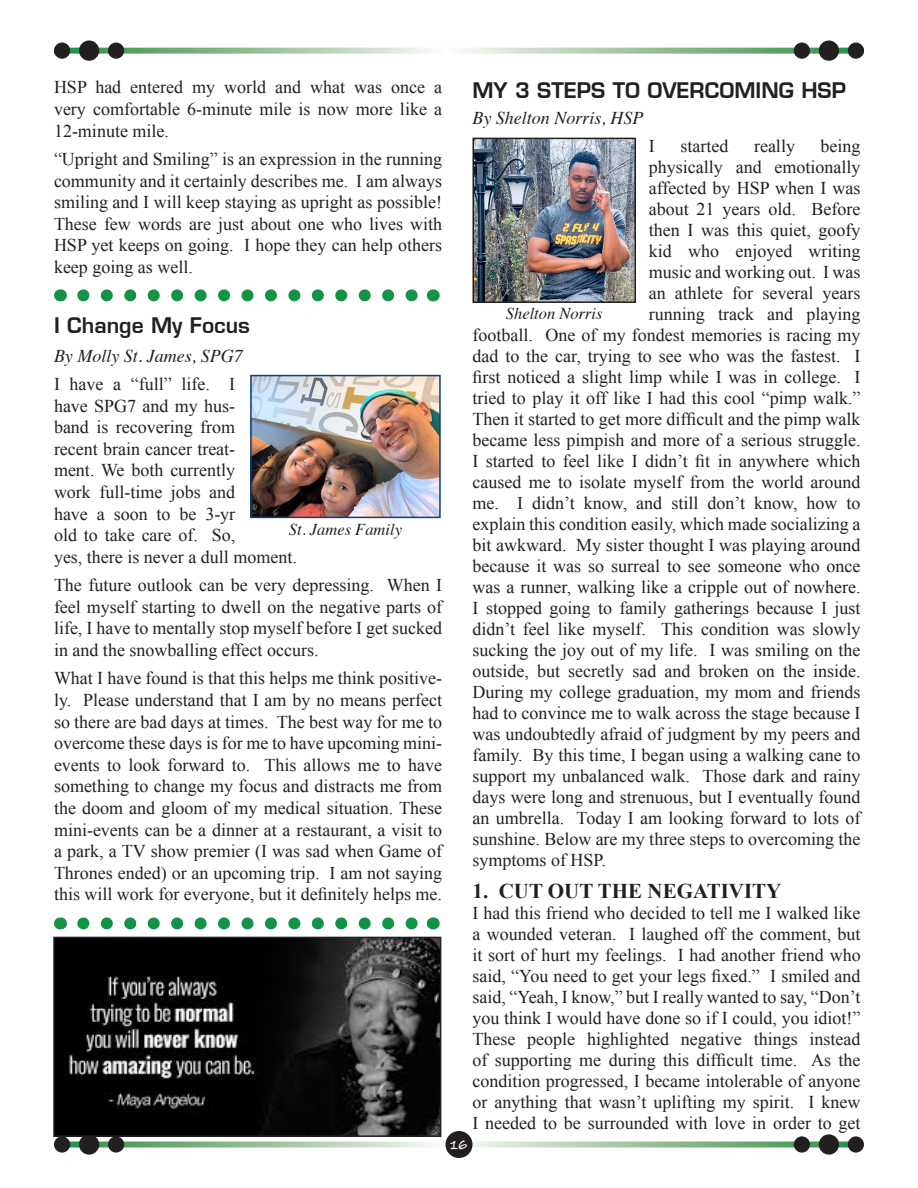
<style>
.page{position:relative;width:918px;height:1188px;background:#fff}
.page>*{position:absolute;margin:0;border:0;box-sizing:border-box;transform-origin:0 0}
.Normal_wrd_85{font:600 21px "Eurostile LT";color:#231f20}
.Normal_wrd_85-2{font:700 21px "Times New Roman";color:#231f20}
.x_msonormal{font:600 21px "Eurostile LT";color:#231f20}
.Normal_wrd_85-3{font:18px/21px "Times New Roman";color:#231f20;text-align:justify}
.x_msonormal-2{font:18px/21.6px "Times New Roman";color:#231f20;text-align:justify}
.Normal__Web__wrd_7{font:18px/21.6px "Times New Roman";color:#231f20;text-align:justify}
.x_msonormal-3{font:italic 18px "Times";color:#231f20}
.Normal_wrd_85-4{font:italic 18px "Times";color:#231f20}
.x_msonormal-4{font:italic 16.5px "Times";color:#231f20}
.Normal_wrd_85-5{font:italic 16.5px "Times";color:#231f20}
.t1{font:16.5px "Bradley Hand ITCTT Bold";color:#fff;scale:.9 1}
</style>
<div class="page">
<svg style="left:69px;top:1142px;width:780px;height:6px;background:#a4c8a6"></svg>
<div style="left:446px;top:1131px;width:26px;height:27px;background:#231f20;border-radius:50%"></div>
<div style="left:54px;top:1136px;width:16px;height:17px;background:#231f20;border-radius:50%"></div>
<div style="left:79px;top:1134px;width:20px;height:21px;background:#231f20;border-radius:50%"></div>
<div style="left:108px;top:1136px;width:16px;height:17px;background:#231f20;border-radius:50%"></div>
<div style="left:794px;top:1136px;width:16px;height:17px;background:#231f20;border-radius:50%"></div>
<div style="left:819px;top:1134px;width:20px;height:21px;background:#231f20;border-radius:50%"></div>
<div style="left:848px;top:1136px;width:16px;height:17px;background:#231f20;border-radius:50%"></div>
<svg style="left:70px;top:48px;width:778px;height:6px;background:#a6caa7"></svg>
<div style="left:54px;top:43px;width:16px;height:16px;background:#231f20;border-radius:50%"></div>
<div style="left:79px;top:40px;width:20px;height:21px;background:#231f20;border-radius:50%"></div>
<div style="left:108px;top:43px;width:16px;height:16px;background:#231f20;border-radius:50%"></div>
<div style="left:794px;top:43px;width:16px;height:16px;background:#231f20;border-radius:50%"></div>
<div style="left:819px;top:40px;width:20px;height:21px;background:#231f20;border-radius:50%"></div>
<div style="left:848px;top:43px;width:16px;height:16px;background:#231f20;border-radius:50%"></div>
<svg style="left:83px;top:289px;width:335px;height:12px"></svg>
<svg style="left:60px;top:289px;width:1px;height:12px"></svg>
<svg style="left:433px;top:289px;width:1px;height:12px"></svg>
<svg style="left:83px;top:917px;width:335px;height:12px"></svg>
<svg style="left:60px;top:917px;width:1px;height:12px"></svg>
<svg style="left:433px;top:917px;width:1px;height:12px"></svg>
<img style="left:253px;top:378px;width:185px;height:137px">
<div style="left:250px;top:375px;width:191px;height:143px;border:2px solid #094279"></div>
<img style="left:475px;top:141px;width:158px;height:159px">
<div style="left:472px;top:138px;width:164px;height:165px;border:2px solid #231f20"></div>
<img style="left:56px;top:940px;width:382px;height:194px">
<div style="left:53px;top:937px;width:388px;height:200px;border:2px solid #231f20"></div>
<p class="Normal__Web__wrd_7" style="left:54px;top:76px;width:390px">HSP had entered my world and what was once a very comfortable 6-minute mile is now more like a 12-minute mile.</p>
<p class="Normal__Web__wrd_7" style="left:54px;top:148px;width:390px">“Upright and Smiling” is an expression in the running community and it certainly describes me. I am always smiling and I will keep staying as upright as possible!<br>These few words are just about one who lives with HSP yet keeps on going. I hope they can help others keep going as well.</p>
<p class="x_msonormal" style="left:54px;top:312px;width:198px">I Change My Focus</p>
<p class="x_msonormal-3" style="left:54px;top:340px;width:190px">By Molly St. James, SPG7</p>
<p class="x_msonormal-2" style="left:54px;top:373px;width:244px;text-align:left">I have a “full” life. I<br>have SPG7 and my hus-<br>band is recovering from<br>recent brain cancer treat-<br>ment. We both currently<br>work full-time jobs and<br>have a soon to be 3-yr<br>old to take care of. So,<br>yes, there is never a dull moment.</p>
<p class="x_msonormal-2" style="left:54px;top:574px;width:390px">The future outlook can be very depressing. When I feel myself starting to dwell on the negative parts of life, I have to mentally stop myself before I get sucked in and the snowballing effect occurs.</p>
<p class="x_msonormal-2" style="left:54px;top:667px;width:390px">What I have found is that this helps me think positive&shy;ly. Please understand that I am by no means perfect so there are bad days at times. The best way for me to overcome these days is for me to have upcoming mini&shy;events to look forward to. This allows me to have something to change my focus and distracts me from the doom and gloom of my medical situation. These mini-events can be a dinner at a restaurant, a visit to a park, a TV show premier (I was sad when Game of Thrones ended) or an upcoming trip. I am not saying this will work for everyone, but it definitely helps me.</p>
<p class="x_msonormal-4" style="left:289px;top:515px;width:115px">St. James Family</p>
<p class="Normal_wrd_85" style="left:472px;top:77px;width:375px">MY 3 STEPS TO OVERCOMING HSP</p>
<p class="Normal_wrd_85-4" style="left:472px;top:102px;width:172px">By Shelton Norris, HSP</p>
<p class="Normal_wrd_85-3" style="left:649px;top:135px;width:7px">I</p>
<p class="Normal_wrd_85-3" style="left:680px;top:135px;width:49px">started</p>
<p class="Normal_wrd_85-3" style="left:754px;top:135px;width:42px">really</p>
<p class="Normal_wrd_85-3" style="left:821px;top:135px;width:41px">being</p>
<p class="Normal_wrd_85-3" style="left:649px;top:156px;width:213px">physically and emotionally</p>
<p class="Normal_wrd_85-3" style="left:649px;top:177px;width:213px">affected by HSP when I was</p>
<p class="Normal_wrd_85-3" style="left:649px;top:198px;width:213px">about 21 years old. Before</p>
<p class="Normal_wrd_85-3" style="left:649px;top:219px;width:213px">then I was this quiet, goofy</p>
<p class="Normal_wrd_85-3" style="left:649px;top:240px;width:213px">kid who enjoyed writing</p>
<p class="Normal_wrd_85-3" style="left:649px;top:261px;width:213px">music and working out. I was</p>
<p class="Normal_wrd_85-3" style="left:649px;top:282px;width:213px">an athlete for several years</p>
<p class="Normal_wrd_85-3" style="left:649px;top:303px;width:213px">running track and playing</p>
<p class="Normal_wrd_85-3" style="left:472px;top:324px;width:390px">football. One of my fondest memories is racing my</p>
<p class="Normal_wrd_85-3" style="left:472px;top:345px;width:390px">dad to the car, trying to see who was the fastest. I</p>
<p class="Normal_wrd_85-3" style="left:472px;top:366px;width:390px">first noticed a slight limp while I was in college. I</p>
<p class="Normal_wrd_85-3" style="left:472px;top:387px;width:390px">tried to play it off like I had this cool “pimp walk.”</p>
<p class="Normal_wrd_85-3" style="left:472px;top:408px;width:390px">Then it started to get more difficult and the pimp walk</p>
<p class="Normal_wrd_85-3" style="left:472px;top:429px;width:390px">became less pimpish and more of a serious struggle.</p>
<p class="Normal_wrd_85-3" style="left:472px;top:450px;width:390px">I started to feel like I didn’t fit in anywhere which</p>
<p class="Normal_wrd_85-3" style="left:472px;top:471px;width:390px">caused me to isolate myself from the world around</p>
<p class="Normal_wrd_85-3" style="left:472px;top:492px;width:390px">me. I didn’t know, and still don’t know, how to</p>
<p class="Normal_wrd_85-3" style="left:472px;top:513px;width:390px">explain this condition easily, which made socializing a</p>
<p class="Normal_wrd_85-3" style="left:472px;top:534px;width:390px">bit awkward. My sister thought I was playing around</p>
<p class="Normal_wrd_85-3" style="left:472px;top:555px;width:390px">because it was so surreal to see someone who once</p>
<p class="Normal_wrd_85-3" style="left:472px;top:576px;width:390px">was a runner, walking like a cripple out of nowhere.</p>
<p class="Normal_wrd_85-3" style="left:472px;top:597px;width:390px">I stopped going to family gatherings because I just</p>
<p class="Normal_wrd_85-3" style="left:472px;top:618px;width:390px">didn’t feel like myself. This condition was slowly</p>
<p class="Normal_wrd_85-3" style="left:472px;top:639px;width:390px">sucking the joy out of my life. I was smiling on the</p>
<p class="Normal_wrd_85-3" style="left:472px;top:660px;width:390px">outside, but secretly sad and broken on the inside.</p>
<p class="Normal_wrd_85-3" style="left:472px;top:681px;width:390px">During my college graduation, my mom and friends</p>
<p class="Normal_wrd_85-3" style="left:472px;top:702px;width:390px">had to convince me to walk across the stage because I</p>
<p class="Normal_wrd_85-3" style="left:472px;top:723px;width:390px">was undoubtedly afraid of judgment by my peers and</p>
<p class="Normal_wrd_85-3" style="left:472px;top:744px;width:390px">family. By this time, I began using a walking cane to</p>
<p class="Normal_wrd_85-3" style="left:472px;top:765px;width:390px">support my unbalanced walk. Those dark and rainy</p>
<p class="Normal_wrd_85-3" style="left:472px;top:786px;width:390px">days were long and strenuous, but I eventually found</p>
<p class="Normal_wrd_85-3" style="left:472px;top:807px;width:390px">an umbrella. Today I am looking forward to lots of</p>
<p class="Normal_wrd_85-3" style="left:472px;top:828px;width:390px">sunshine. Below are my three steps to overcoming the</p>
<p class="Normal_wrd_85-3" style="left:472px;top:849px;width:135px">symptoms of HSP.</p>
<p class="Normal_wrd_85-2" style="left:472px;top:876px;width:310px">1. CUT OUT THE NEGATIVITY</p>
<p class="Normal_wrd_85-3" style="left:472px;top:902px;width:390px">I had this friend who decided to tell me I walked like a wounded veteran. I laughed off the comment, but it sort of hurt my feelings. I had another friend who said, “You need to get your legs fixed.” I smiled and said, “Yeah, I know,” but I really wanted to say, “Don’t you think I would have done so if I could, you idiot!” These people highlighted negative things instead of supporting me during this difficult time. As the condition progressed, I became intolerable of anyone or anything that wasn’t uplifting my spirit. I knew I needed to be surrounded with love in order to get</p>
<p class="Normal_wrd_85-5" style="left:506px;top:299px;width:98px">Shelton Norris</p>
<p class="t1" style="left:450px;top:1135px;width:21px">16</p>
</div>
